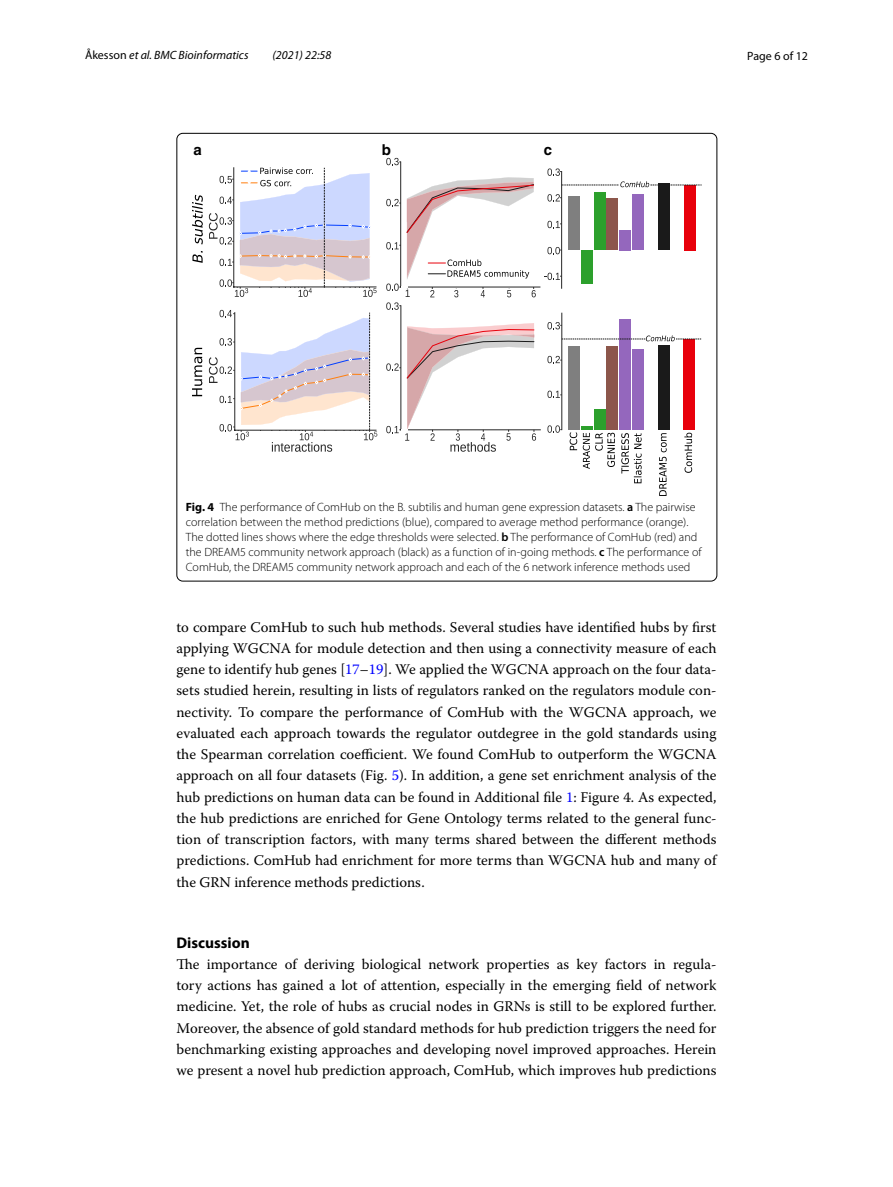
<style>
.page{position:relative;width:893px;height:1187px;background:#fff}
.page>*{position:absolute;margin:0;border:0;box-sizing:border-box;transform-origin:0 0}
.t1{font:700 15.45px "Myriad Pro";color:#000}
.t2{font:15px "Helvetica Bold 2";color:#000}
.t3{font:14.7px/21.3px "Warnock Pro";color:#000;text-align:justify}
.t4{font:300 12px/15px "Myriad Pro";color:#000}
.t5{font:italic 12px "Myriad Pro";color:#000}
.t6{font:12px "Myriad Pro";color:#000}
.s1{font-style:normal}
.s2{font-weight:700}
.s3{font-weight:600}
.s4{color:#00f}
</style>
<div class="page">
<hr style="left:401px;top:306px;width:1px;height:124px;background:#262626">
<hr style="left:401px;top:429px;width:139px;height:1px;background:#262626">
<svg style="left:192px;top:348px;width:10px;height:48px"></svg>
<svg style="left:192px;top:195px;width:11px;height:68px"></svg>
<svg style="left:386px;top:323px;width:150px;height:128px"></svg>
<hr style="left:400px;top:162px;width:1px;height:125px;background:#262626">
<hr style="left:401px;top:287px;width:139px;height:1px;background:#262626">
<svg style="left:621px;top:433px;width:21px;height:50px"></svg>
<svg style="left:659px;top:433px;width:8px;height:63px"></svg>
<svg style="left:684px;top:432px;width:8px;height:41px"></svg>
<svg style="left:544px;top:273px;width:17px;height:7px"></svg>
<svg style="left:547px;top:247px;width:14px;height:7px"></svg>
<svg style="left:547px;top:221px;width:14px;height:7px"></svg>
<svg style="left:547px;top:194px;width:14px;height:7px"></svg>
<div style="left:568px;top:196px;width:12px;height:54px;background:#7f7f7f"></div>
<div style="left:581px;top:250px;width:11px;height:33px;background:#2ca02c"></div>
<div style="left:594px;top:192px;width:11px;height:58px;background:#2ca02c"></div>
<div style="left:607px;top:198px;width:11px;height:52px;background:#8c564b"></div>
<div style="left:619px;top:230px;width:12px;height:20px;background:#9467bd"></div>
<div style="left:632px;top:194px;width:12px;height:56px;background:#9467bd"></div>
<div style="left:658px;top:184px;width:12px;height:66px;background:#1a1a1a"></div>
<div style="left:684px;top:185px;width:11px;height:65px;background:#e8000b"></div>
<hr style="left:561px;top:171px;width:1px;height:117px;background:#262626">
<svg style="left:547px;top:425px;width:15px;height:8px"></svg>
<svg style="left:547px;top:388px;width:16px;height:10px"></svg>
<svg style="left:547px;top:356px;width:14px;height:7px"></svg>
<svg style="left:547px;top:322px;width:14px;height:7px"></svg>
<div style="left:568px;top:346px;width:12px;height:83px;background:#7f7f7f"></div>
<svg style="left:570px;top:426px;width:45px;height:43px"></svg>
<div style="left:594px;top:409px;width:11px;height:20px;background:#2ca02c"></div>
<div style="left:607px;top:345px;width:11px;height:84px;background:#8c564b"></div>
<div style="left:619px;top:319px;width:12px;height:110px;background:#9467bd"></div>
<div style="left:632px;top:349px;width:12px;height:80px;background:#9467bd"></div>
<div style="left:658px;top:345px;width:11px;height:84px;background:#1a1a1a"></div>
<div style="left:683px;top:339px;width:12px;height:90px;background:#e8000b"></div>
<hr style="left:561px;top:313px;width:1px;height:116px;background:#262626">
<svg style="left:562px;top:335px;width:139px;height:12px"></svg>
<svg style="left:547px;top:168px;width:155px;height:19px"></svg>
<svg style="left:209px;top:310px;width:168px;height:141px"></svg>
<hr style="left:234px;top:312px;width:1px;height:118px;background:#262626">
<hr style="left:235px;top:430px;width:141px;height:1px;background:#262626">
<svg style="left:209px;top:167px;width:168px;height:130px"></svg>
<svg style="left:386px;top:158px;width:15px;height:7px"></svg>
<svg style="left:386px;top:177px;width:150px;height:133px"></svg>
<p class="t5" style="left:85px;top:48px;width:165px"><span class="s1">Åkesson</span> et al. BMC Bioinformatics</p>
<p class="t5" style="left:273px;top:48px;width:60px">(2021) 22:58</p>
<p class="t6" style="left:747px;top:48px;width:62px">Page 6 of 12</p>
<p class="t2" style="left:194px;top:141px;width:10px">a</p>
<p class="t2" style="left:382px;top:141px;width:11px">b</p>
<p class="t2" style="left:544px;top:141px;width:10px">c</p>
<p class="t4" style="left:186px;top:500px;width:517px"><span class="s2">Fig. 4</span> The performance of ComHub on the B. subtilis and human gene expression datasets. <span class="s3">a</span> The pairwise correlation between the method predictions (blue), compared to average method performance (orange).<br>The dotted lines shows where the edge thresholds were selected. <span class="s3">b</span> The performance of ComHub (red) and the DREAM5 community network approach (black) as a function of in-going methods. <span class="s3">c</span> The performance of ComHub, the DREAM5 community network approach and each of the 6 network inference methods used</p>
<p class="t3" style="left:176px;top:616px;width:542px">to compare ComHub to such hub methods. Several studies have identified hubs by first applying WGCNA for module detection and then using a connectivity measure of each gene to identify hub genes [<span class="s4">17</span>–<span class="s4">19</span>]. We applied the WGCNA approach on the four data&shy;sets studied herein, resulting in lists of regulators ranked on the regulators module con&shy;nectivity. To compare the performance of ComHub with the WGCNA approach, we evaluated each approach towards the regulator outdegree in the gold standards using the Spearman correlation coefficient. We found ComHub to outperform the WGCNA approach on all four datasets (Fig. <span class="s4">5</span>). In addition, a gene set enrichment analysis of the hub predictions on human data can be found in Additional file <span class="s4">1</span>: Figure 4. As expected, the hub predictions are enriched for Gene Ontology terms related to the general func&shy;tion of transcription factors, with many terms shared between the different methods predictions. ComHub had enrichment for more terms than WGCNA hub and many of the GRN inference methods predictions.</p>
<p class="t1" style="left:176px;top:932px;width:75px">Discussion</p>
<p class="t3" style="left:176px;top:953px;width:542px">The importance of deriving biological network properties as key factors in regula&shy;tory actions has gained a lot of attention, especially in the emerging field of network medicine. Yet, the role of hubs as crucial nodes in GRNs is still to be explored further.<br>Moreover, the absence of gold standard methods for hub prediction triggers the need for benchmarking existing approaches and developing novel improved approaches. Herein we present a novel hub prediction approach, ComHub, which improves hub predictions</p>
</div>
